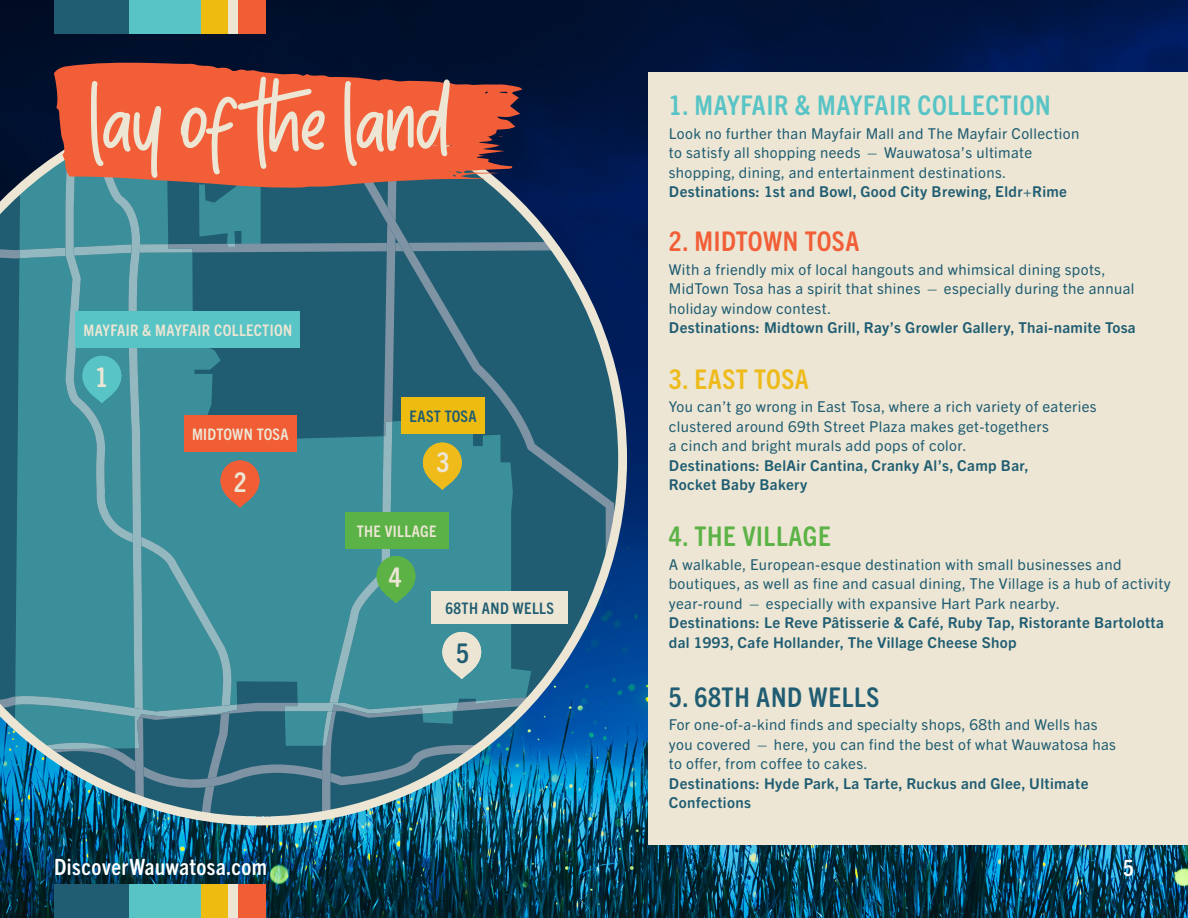
<style>
.page{position:relative;width:1188px;height:918px;background:#fff}
.page>*{position:absolute;margin:0;border:0;box-sizing:border-box;transform-origin:0 0}
.t1{font:76.5px "The Absolute";letter-spacing:.025em;color:#ede6d4}
.t2{font:700 condensed 27.15px "Trade Gothic Next SR Pro";letter-spacing:.025em;color:#58c4c5}
.t3{font:700 condensed 27.15px "Trade Gothic Next SR Pro";letter-spacing:.025em;color:#205d72}
.t4{font:700 condensed 27.15px "Trade Gothic Next SR Pro";letter-spacing:.015em;color:#f15e37}
.t5{font:700 condensed 27.15px "Trade Gothic Next SR Pro";letter-spacing:.025em;color:#5bb246}
.t6{font:700 condensed 27.15px "Trade Gothic Next SR Pro";letter-spacing:.02em;color:#eebb1b}
.t7{font:700 condensed 27.15px "Trade Gothic Next SR Pro";color:#ede6d4}
.t8{font:700 condensed 22.5px "Trade Gothic Next SR Pro";letter-spacing:.025em;color:#fff}
.t9{font:700 condensed 15.9px "Trade Gothic Next SR Pro";letter-spacing:.025em;color:#ede6d4}
.t10{font:700 condensed 15.9px "Trade Gothic Next SR Pro";letter-spacing:.025em;color:#205d72}
.t11{font:15px/19.5px "Trade Gothic Next SR Pro";letter-spacing:.025em;color:#205d72}
.t12{font:700 15px/19.5px "Trade Gothic Next SR Pro";letter-spacing:.025em;color:#205d72}
</style>
<div class="page">
<img style="left:0;top:0;width:1188px;height:918px">
<div style="left:648px;top:73px;width:540px;height:772px;background:#ede6d4"></div>
<svg style="left:54px;top:62px;width:468px;height:35px;background:#a04334"></svg>
<svg style="left:0;top:97px;width:623px;height:724px;background:#4b7983"></svg>
<div style="left:201px;top:885px;width:27px;height:33px;background:#eebb10"></div>
<div style="left:228px;top:885px;width:11px;height:33px;background:#ede6d4"></div>
<div style="left:129px;top:885px;width:72px;height:33px;background:#58c4c5"></div>
<div style="left:54px;top:885px;width:75px;height:33px;background:#205d72"></div>
<div style="left:239px;top:885px;width:27px;height:33px;background:#f15e36"></div>
<div style="left:201px;top:0;width:27px;height:34px;background:#eebb10"></div>
<div style="left:228px;top:0;width:11px;height:34px;background:#ede6d4"></div>
<div style="left:129px;top:0;width:72px;height:34px;background:#58c4c5"></div>
<div style="left:54px;top:0;width:75px;height:34px;background:#205d72"></div>
<div style="left:239px;top:0;width:27px;height:34px;background:#f15e36"></div>
<p class="t1" style="left:91px;top:80px;width:361px">LAY OF THE LAND</p>
<p class="t9" style="left:83px;top:320px;width:210px">MAYFAIR &amp; MAYFAIR COLLECTION</p>
<p class="t7" style="left:95px;top:358px;width:14px">1</p>
<p class="t9" style="left:192px;top:423px;width:98px">MIDTOWN TOSA</p>
<p class="t7" style="left:234px;top:464px;width:14px">2</p>
<p class="t10" style="left:410px;top:406px;width:69px">EAST TOSA</p>
<p class="t7" style="left:437px;top:444px;width:14px">3</p>
<p class="t9" style="left:357px;top:520px;width:81px">THE VILLAGE</p>
<p class="t7" style="left:389px;top:559px;width:14px">4</p>
<p class="t10" style="left:446px;top:598px;width:110px">68TH AND WELLS</p>
<p class="t3" style="left:456px;top:635px;width:14px">5</p>
<p class="t2" style="left:669px;top:86px;width:383px">1. MAYFAIR &amp; MAYFAIR COLLECTION</p>
<p class="t11" style="left:669px;top:122px;width:412px">Look no further than Mayfair Mall and The Mayfair Collection to satisfy all shopping needs — Wauwatosa’s ultimate shopping, dining, and entertainment destinations.</p>
<p class="t12" style="left:669px;top:181px;width:400px">Destinations: 1st and Bowl, Good City Brewing, Eldr+Rime</p>
<p class="t4" style="left:669px;top:223px;width:192px">2. MIDTOWN TOSA</p>
<p class="t11" style="left:669px;top:259px;width:467px">With a friendly mix of local hangouts and whimsical dining spots,<br>MidTown Tosa has a spirit that shines — especially during the annual holiday window contest.</p>
<p class="t12" style="left:669px;top:317px;width:468px">Destinations: Midtown Grill, Ray’s Growler Gallery, Thai-namite Tosa</p>
<p class="t6" style="left:669px;top:360px;width:142px">3. EAST TOSA</p>
<p class="t11" style="left:669px;top:396px;width:429px">You can’t go wrong in East Tosa, where a rich variety of eateries clustered around 69th Street Plaza makes get-togethers<br>a cinch and bright murals add pops of color.</p>
<p class="t12" style="left:669px;top:455px;width:362px">Destinations: BelAir Cantina, Cranky Al’s, Camp Bar,<br>Rocket Baby Bakery</p>
<p class="t5" style="left:669px;top:518px;width:163px">4. THE VILLAGE</p>
<p class="t11" style="left:669px;top:554px;width:503px">A walkable, European-esque destination with small businesses and boutiques, as well as fine and casual dining, The Village is a hub of activity year-round — especially with expansive Hart Park nearby.</p>
<p class="t12" style="left:669px;top:612px;width:497px">Destinations: Le Reve Pâtisserie &amp; Café, Ruby Tap, Ristorante Bartolotta dal 1993, Cafe Hollander, The Village Cheese Shop</p>
<p class="t3" style="left:669px;top:678px;width:212px">5. 68TH AND WELLS</p>
<p class="t11" style="left:669px;top:714px;width:449px">For one-of-a-kind finds and specialty shops, 68th and Wells has you covered — here, you can find the best of what Wauwatosa has to offer, from coffee to cakes.</p>
<p class="t12" style="left:669px;top:773px;width:421px">Destinations: Hyde Park, La Tarte, Ruckus and Glee, Ultimate<br>Confections</p>
<p class="t8" style="left:54px;top:852px;width:215px">DiscoverWauwatosa.com</p>
<p class="t8" style="left:1123px;top:852px;width:12px">5</p>
</div>
